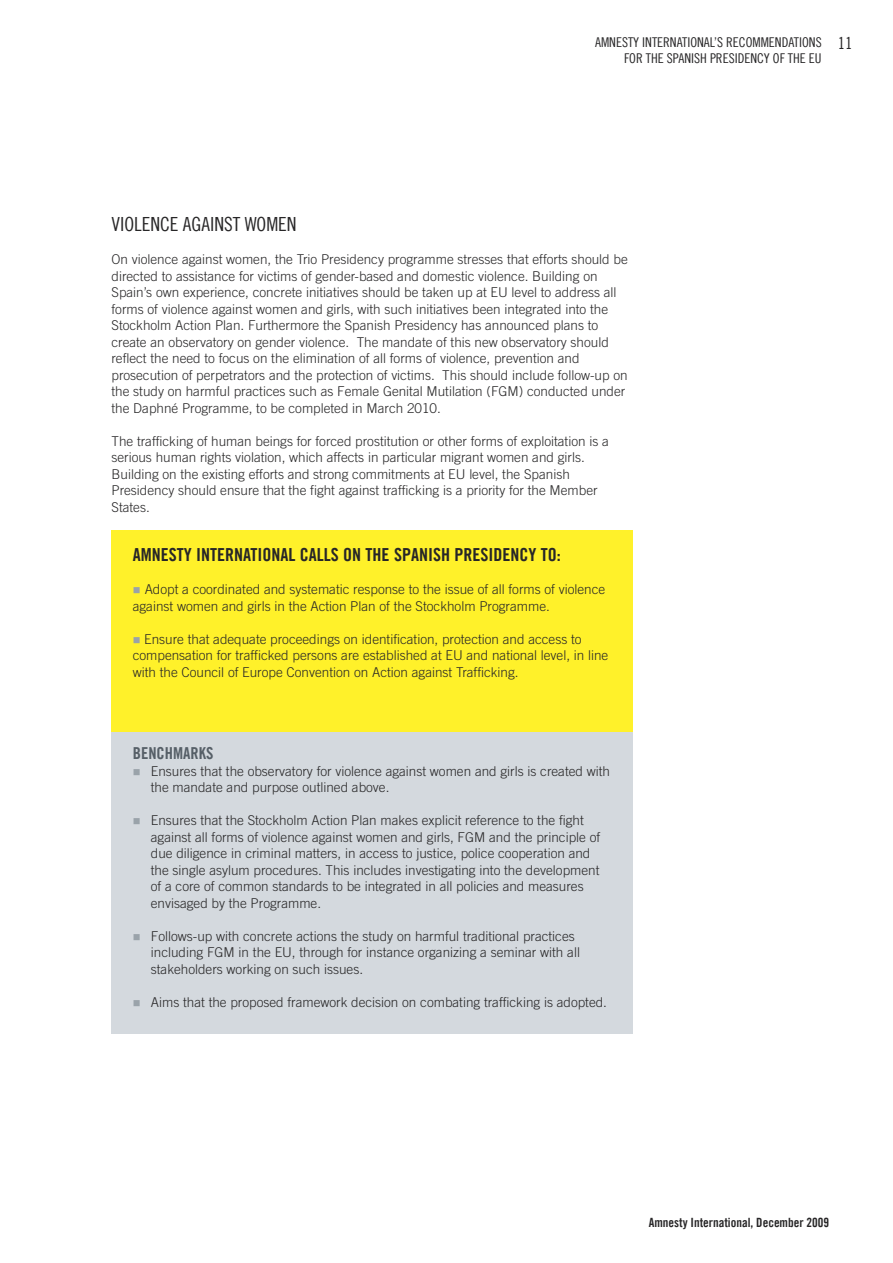
<style>
.page{position:relative;width:893px;height:1263px;background:#fff}
.page>*{position:absolute;margin:0;border:0;box-sizing:border-box;transform-origin:0 0}
.t1{font:19.5px "Amnesty Trade Gothic Cn 18";color:#272627}
.t2{font:18px "Amnesty Trade Gothic Bd Cn 20";color:#272627}
.t3{font:16.5px "Amnesty Trade Gothic Bd Cn 20";color:#565f67}
.t4{font:16.5px "Amnesty Trade Gothic Cn 18";color:#272627}
.t5{font:300 13.5px/16.5px "Amnesty Trade Gothic";color:#272627}
.t6{font:13.5px/16.2px "Amnesty Trade Gothic Cn 18";color:#272627;text-align:right}
.t7{font:12.75px "Amnesty Trade Gothic Bd Cn 20";color:#272627}
.s1{color:#9aa3aa}
</style>
<div class="page">
<div style="left:111px;top:672px;width:521px;height:361px;background:#d4d9de"></div>
<div style="left:111px;top:530px;width:521px;height:201px;background:#fff12a"></div>
<p class="t6" style="left:595px;top:34px;width:228px">AMNESTY INTERNATIONAL’S RECOMMENDATIONS<br>FOR THE SPANISH PRESIDENCY OF THE EU</p>
<p class="t4" style="left:838px;top:33px;width:16px">11</p>
<h1 class="t1" style="left:111px;top:212px;width:187px">VIOLENCE AgAINST WOMEN</h1>
<p class="t5" style="left:111px;top:251px;width:518px">On violence against women, the Trio Presidency programme stresses that efforts should be directed to assistance for victims of gender-based and domestic violence. Building on Spain’s own experience, concrete initiatives should be taken up at EU level to address all forms of violence against women and girls, with such initiatives been integrated into the Stockholm Action Plan. Furthermore the Spanish Presidency has announced plans to create an observatory on gender violence. The mandate of this new observatory should reflect the need to focus on the elimination of all forms of violence, prevention and prosecution of perpetrators and the protection of victims. This should include follow-up on the study on harmful practices such as Female Genital Mutilation (FGM) conducted under the Daphné Programme, to be completed in March 2010.</p>
<p class="t5" style="left:111px;top:432px;width:499px">The trafficking of human beings for forced prostitution or other forms of exploitation is a serious human rights violation, which affects in particular migrant women and girls.<br>Building on the existing efforts and strong commitments at EU level, the Spanish Presidency should ensure that the fight against trafficking is a priority for the Member States.</p>
<h2 class="t2" style="left:133px;top:543px;width:429px">AMNESTY INTERNATIONAL CALLS ON THE SPANISH PRESIDENCY TO:</h2>
<p class="t5" style="left:133px;top:581px;width:474px"><span class="s1">■</span> Adopt a coordinated and systematic response to the issue of all forms of violence against women and girls in the Action Plan of the Stockholm Programme.</p>
<p class="t5" style="left:133px;top:630px;width:477px"><span class="s1">■</span> Ensure that adequate proceedings on identification, protection and access to compensation for trafficked persons are established at EU and national level, in line with the Council of Europe Convention on Action against Trafficking.</p>
<p class="t3" style="left:133px;top:743px;width:82px">bENCHMARkS</p>
<p class="t5" style="left:151px;top:762px;width:461px;text-indent:-18px"><span class="s1">■</span> Ensures that the observatory for violence against women and girls is created with the mandate and purpose outlined above.</p>
<p class="t5" style="left:151px;top:812px;width:451px;text-indent:-18px"><span class="s1">■</span> Ensures that the Stockholm Action Plan makes explicit reference to the fight against all forms of violence against women and girls, FGM and the principle of due diligence in criminal matters, in access to justice, police cooperation and the single asylum procedures. This includes investigating into the development of a core of common standards to be integrated in all policies and measures envisaged by the Programme.</p>
<p class="t5" style="left:151px;top:927px;width:431px;text-indent:-18px"><span class="s1">■</span> Follows-up with concrete actions the study on harmful traditional practices including FGM in the EU, through for instance organizing a seminar with all stakeholders working on such issues.</p>
<p class="t5" style="left:133px;top:993px;width:476px"><span class="s1">■</span> Aims that the proposed framework decision on combating trafficking is adopted.</p>
<p class="t7" style="left:649px;top:1214px;width:182px">Amnesty International, December 2009</p>
</div>
